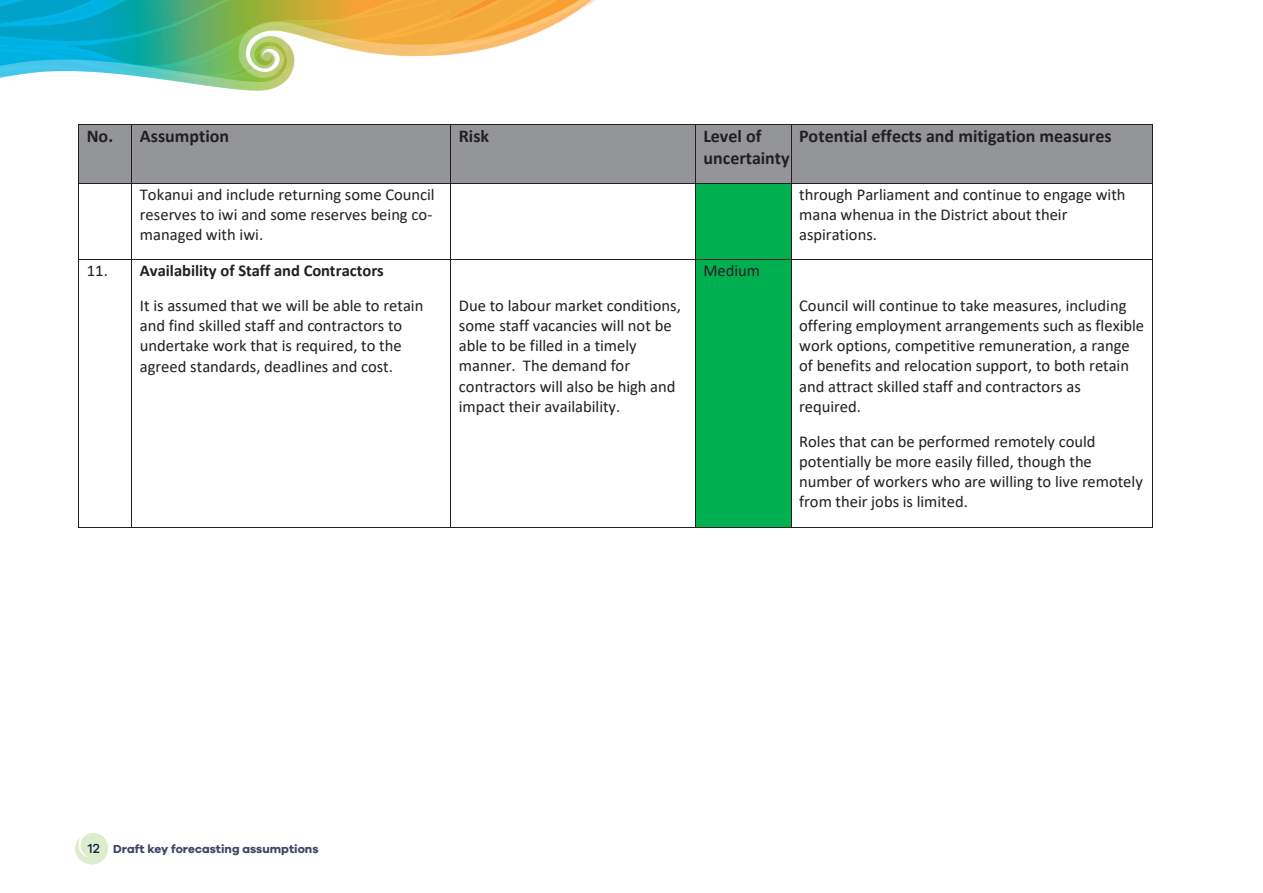
<style>
.page{position:relative;width:1263px;height:893px;background:#fff}
.page>*{position:absolute;margin:0;border:0;box-sizing:border-box;transform-origin:0 0}
.t1{font:700 18px/21.9px "Calibri";color:#231f20}
.t2{font:16.5px/20.2px "Calibri";color:#231f20}
.page_number{font:700 12px "Galano Grotesque";color:#3f4662}
.s1{font-weight:700}
.s2{font-weight:500;font-size:13.5px;color:#0b2143}
</style>
<div class="page">
<div style="left:79px;top:124px;width:52px;height:59px;background:#939598"></div>
<div style="left:132px;top:124px;width:318px;height:59px;background:#939598"></div>
<div style="left:451px;top:124px;width:244px;height:59px;background:#939598"></div>
<div style="left:696px;top:124px;width:95px;height:59px;background:#939598"></div>
<div style="left:791px;top:124px;width:361px;height:59px;background:#939598"></div>
<hr style="left:451px;top:124px;width:244px;height:1px;background:#231f20">
<hr style="left:696px;top:124px;width:95px;height:1px;background:#231f20">
<hr style="left:791px;top:124px;width:361px;height:1px;background:#231f20">
<hr style="left:78px;top:124px;width:1px;height:59px;background:#231f20">
<hr style="left:131px;top:124px;width:1px;height:59px;background:#231f20">
<hr style="left:450px;top:124px;width:1px;height:59px;background:#231f20">
<hr style="left:695px;top:124px;width:1px;height:59px;background:#231f20">
<hr style="left:791px;top:124px;width:1px;height:59px;background:#231f20">
<hr style="left:1152px;top:124px;width:1px;height:59px;background:#231f20">
<div style="left:696px;top:184px;width:95px;height:76px;background:#00b050"></div>
<hr style="left:79px;top:183px;width:52px;height:1px;background:#231f20">
<hr style="left:132px;top:183px;width:318px;height:1px;background:#231f20">
<hr style="left:451px;top:183px;width:244px;height:1px;background:#231f20">
<hr style="left:696px;top:183px;width:95px;height:1px;background:#231f20">
<hr style="left:791px;top:183px;width:361px;height:1px;background:#231f20">
<hr style="left:78px;top:184px;width:1px;height:76px;background:#231f20">
<hr style="left:131px;top:184px;width:1px;height:76px;background:#231f20">
<hr style="left:450px;top:184px;width:1px;height:76px;background:#231f20">
<hr style="left:695px;top:184px;width:1px;height:76px;background:#231f20">
<hr style="left:791px;top:184px;width:1px;height:76px;background:#231f20">
<hr style="left:1152px;top:184px;width:1px;height:76px;background:#231f20">
<div style="left:696px;top:260px;width:95px;height:267px;background:#00b050"></div>
<hr style="left:79px;top:260px;width:52px;height:1px;background:#231f20">
<hr style="left:132px;top:260px;width:318px;height:1px;background:#231f20">
<hr style="left:451px;top:260px;width:244px;height:1px;background:#231f20">
<hr style="left:696px;top:260px;width:95px;height:1px;background:#231f20">
<hr style="left:791px;top:260px;width:361px;height:1px;background:#231f20">
<hr style="left:78px;top:260px;width:1px;height:267px;background:#231f20">
<hr style="left:79px;top:527px;width:52px;height:1px;background:#231f20">
<hr style="left:131px;top:260px;width:1px;height:267px;background:#231f20">
<hr style="left:132px;top:527px;width:318px;height:1px;background:#231f20">
<hr style="left:450px;top:260px;width:1px;height:267px;background:#231f20">
<hr style="left:451px;top:527px;width:244px;height:1px;background:#231f20">
<hr style="left:695px;top:260px;width:1px;height:267px;background:#231f20">
<hr style="left:696px;top:527px;width:95px;height:1px;background:#231f20">
<hr style="left:791px;top:260px;width:1px;height:267px;background:#231f20">
<hr style="left:791px;top:527px;width:361px;height:1px;background:#231f20">
<hr style="left:1152px;top:260px;width:1px;height:267px;background:#231f20">
<svg style="left:0;top:0;width:596px;height:125px"></svg>
<svg style="left:75px;top:833px;width:33px;height:31px"></svg>
<p class="t1" style="left:87px;top:124px;width:144px">No. Assumption</p>
<p class="t1" style="left:459px;top:124px;width:32px">Risk</p>
<p class="t1" style="left:703px;top:124px;width:88px">Level of uncertainty</p>
<p class="t1" style="left:799px;top:124px;width:314px">Potential effects and mitigation measures</p>
<p class="t2" style="left:140px;top:184px;width:296px">Tokanui and include returning some Council reserves to iwi and some reserves being co&shy;managed with iwi.</p>
<p class="t2" style="left:799px;top:184px;width:328px">through Parliament and continue to engage with mana whenua in the District about their aspirations.</p>
<p class="t2" style="left:140px;top:253px;width:285px;line-height:35px;text-indent:-53px">11. <span class="s1">Availability of Staff and Contractors<br></span>It is assumed that we will be able to retain</p>
<p class="t2" style="left:140px;top:315px;width:264px;text-align:justify">and find skilled staff and contractors to undertake work that is required, to the agreed standards, deadlines and cost.</p>
<p class="t2" style="left:703px;top:260px;width:58px">Medium</p>
<p class="t2" style="left:459px;top:295px;width:223px">Due to labour market conditions, some staff vacancies will not be able to be filled in a timely manner. The demand for contractors will also be high and impact their availability.</p>
<p class="t2" style="left:799px;top:295px;width:346px">Council will continue to take measures, including offering employment arrangements such as flexible work options, competitive remuneration, a range of benefits and relocation support, to both retain and attract skilled staff and contractors as required.</p>
<p class="t2" style="left:799px;top:431px;width:345px">Roles that can be performed remotely could potentially be more easily filled, though the number of workers who are willing to live remotely from their jobs is limited.</p>
<p class="page_number" style="left:88px;top:841px;width:232px"><span class="s2">12</span> Draft key forecasting assumptions</p>
</div>
